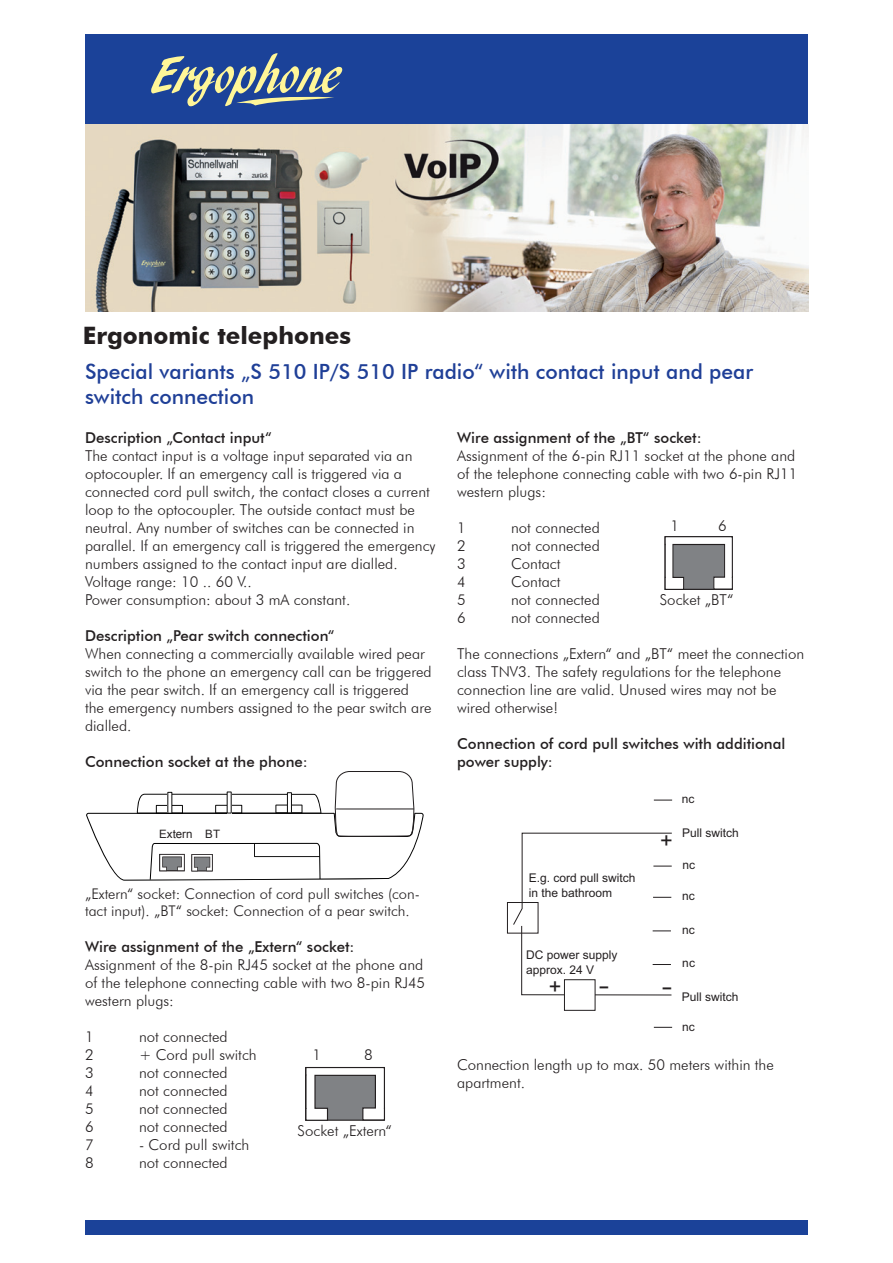
<style>
.page{position:relative;width:893px;height:1263px;background:#fff}
.page>*{position:absolute;margin:0;border:0;box-sizing:border-box;transform-origin:0 0}
.Banner-head{font:700 24px "Futura BT";color:#231f20}
.t1{font:21.6px "Arial";color:#231f20}
.t2{font:21.6px "Arial";color:#231f20;scale:1.44 1}
.Banner-Subhead{font:500 21px/25.2px "Futura BT";color:#1f3f97}
.Fließtext{font:300 15px/18px "Futura BT";color:#231f20}
.Head{font:500 15px/18px "Futura BT";color:#231f20}
.Fließtext-2{font:300 14.7px/17.7px "Futura BT";color:#231f20}
.t3{font:12px/14.4px "Arial";color:#231f20}
.t4{font:11.55px "Arial";color:#231f20}
</style>
<div class="page">
<div style="left:85px;top:34px;width:722px;height:91px;background:#1b4299"></div>
<svg style="left:151px;top:53px;width:192px;height:54px"></svg>
<img style="left:85px;top:124px;width:723px;height:188px">
<div style="left:85px;top:1220px;width:723px;height:15px;background:#1b4299"></div>
<svg style="left:86px;top:771px;width:338px;height:110px"></svg>
<svg style="left:507px;top:799px;width:166px;height:212px"></svg>
<svg style="left:654px;top:1027px;width:18px;height:1px"></svg>
<svg style="left:305px;top:1067px;width:80px;height:54px"></svg>
<svg style="left:664px;top:536px;width:69px;height:54px"></svg>
<p class="Banner-head" style="left:83px;top:320px;width:270px">Ergonomic telephones</p>
<p class="Banner-Subhead" style="left:85px;top:358px;width:670px">Special variants „S 510 IP/S 510 IP radio“ with contact input and pear switch connection</p>
<p class="Head" style="left:457px;top:429px;width:246px">Wire assignment of the „BT“ socket:</p>
<p class="Fließtext" style="left:457px;top:447px;width:342px">Assignment of the 6-pin RJ11 socket at the phone and of the telephone connecting cable with two 6-pin RJ11 western plugs:</p>
<p class="Fließtext" style="left:457px;top:519px;width:10px">1</p>
<p class="Fließtext" style="left:511px;top:519px;width:90px">not connected</p>
<p class="Fließtext" style="left:457px;top:537px;width:10px">2</p>
<p class="Fließtext" style="left:511px;top:537px;width:90px">not connected</p>
<p class="Fließtext" style="left:457px;top:555px;width:10px">3</p>
<p class="Fließtext" style="left:511px;top:555px;width:51px">Contact</p>
<p class="Fließtext" style="left:457px;top:573px;width:10px">4</p>
<p class="Fließtext" style="left:511px;top:573px;width:51px">Contact</p>
<p class="Fließtext" style="left:457px;top:591px;width:10px">5</p>
<p class="Fließtext" style="left:511px;top:591px;width:90px">not connected</p>
<p class="Fließtext" style="left:457px;top:609px;width:10px">6</p>
<p class="Fließtext" style="left:511px;top:609px;width:90px">not connected</p>
<p class="Fließtext" style="left:457px;top:645px;width:349px">The connections „Extern“ and „BT“ meet the connection class TNV3. The safety regulations for the telephone connection line are valid. Unused wires may not be wired otherwise!</p>
<p class="Head" style="left:457px;top:735px;width:330px">Connection of cord pull switches with additional power supply:</p>
<p class="Head" style="left:85px;top:429px;width:188px">Description „Contact input“</p>
<p class="Fließtext" style="left:85px;top:447px;width:352px">The contact input is a voltage input separated via an optocoupler. If an emergency call is triggered via a connected cord pull switch, the contact closes a current loop to the optocoupler. The outside contact must be neutral. Any number of switches can be connected in parallel. If an emergency call is triggered the emergency numbers assigned to the contact input are dialled.</p>
<p class="Fließtext" style="left:85px;top:573px;width:168px">Voltage range: 10 .. 60 V..</p>
<p class="Fließtext" style="left:85px;top:591px;width:267px">Power consumption: about 3 mA constant.</p>
<p class="Head" style="left:85px;top:627px;width:251px">Description „Pear switch connection“</p>
<p class="Fließtext" style="left:85px;top:645px;width:348px">When connecting a commercially available wired pear switch to the phone an emergency call can be triggered via the pear switch. If an emergency call is triggered the emergency numbers assigned to the pear switch are dialled.</p>
<p class="Head" style="left:85px;top:753px;width:224px">Connection socket at the phone:</p>
<p class="Fließtext" style="left:670px;top:516px;width:10px">1</p>
<p class="Fließtext" style="left:718px;top:516px;width:10px">6</p>
<p class="Fließtext" style="left:660px;top:591px;width:75px">Socket „BT“</p>
<p class="t4" style="left:159px;top:826px;width:62px">Extern BT</p>
<p class="Fließtext-2" style="left:85px;top:884px;width:336px">„Extern“ socket: Connection of cord pull switches (con&shy;tact input). „BT“ socket: Connection of a pear switch.</p>
<p class="Head" style="left:85px;top:938px;width:271px">Wire assignment of the „Extern“ socket:</p>
<p class="Fließtext" style="left:85px;top:956px;width:342px">Assignment of the 8-pin RJ45 socket at the phone and of the telephone connecting cable with two 8-pin RJ45 western plugs:</p>
<p class="Fließtext" style="left:85px;top:1028px;width:10px">1</p>
<p class="Fließtext" style="left:139px;top:1028px;width:90px">not connected</p>
<p class="Fließtext" style="left:85px;top:1046px;width:10px">2</p>
<p class="Fließtext" style="left:139px;top:1046px;width:119px">+ Cord pull switch</p>
<p class="Fließtext" style="left:85px;top:1064px;width:10px">3</p>
<p class="Fließtext" style="left:139px;top:1064px;width:90px">not connected</p>
<p class="Fließtext" style="left:85px;top:1082px;width:10px">4</p>
<p class="Fließtext" style="left:139px;top:1082px;width:90px">not connected</p>
<p class="Fließtext" style="left:85px;top:1100px;width:10px">5</p>
<p class="Fließtext" style="left:139px;top:1100px;width:90px">not connected</p>
<p class="Fließtext" style="left:85px;top:1118px;width:10px">6</p>
<p class="Fließtext" style="left:139px;top:1118px;width:90px">not connected</p>
<p class="Fließtext" style="left:85px;top:1136px;width:10px">7</p>
<p class="Fließtext" style="left:139px;top:1136px;width:112px">- Cord pull switch</p>
<p class="Fließtext" style="left:85px;top:1154px;width:10px">8</p>
<p class="Fließtext" style="left:139px;top:1154px;width:90px">not connected</p>
<p class="Fließtext" style="left:312px;top:1045px;width:10px">1</p>
<p class="Fließtext" style="left:364px;top:1045px;width:10px">8</p>
<p class="Fließtext" style="left:298px;top:1122px;width:96px">Socket „Extern“</p>
<p class="t3" style="left:529px;top:871px;width:108px">E.g. cord pull switch in the bathroom</p>
<p class="t3" style="left:526px;top:948px;width:93px">DC power supply approx. 24 V</p>
<p class="t1" style="left:549px;top:972px;width:14px">+</p>
<p class="t2" style="left:599px;top:971px;width:9px">-</p>
<p class="t1" style="left:660px;top:826px;width:14px">+</p>
<p class="t2" style="left:662px;top:972px;width:9px">-</p>
<p class="t3" style="left:682px;top:791px;width:14px">nc</p>
<p class="t3" style="left:682px;top:826px;width:58px">Pull switch</p>
<p class="t3" style="left:682px;top:858px;width:14px">nc</p>
<p class="t3" style="left:682px;top:889px;width:14px">nc</p>
<p class="t3" style="left:682px;top:923px;width:14px">nc</p>
<p class="t3" style="left:682px;top:956px;width:14px">nc</p>
<p class="t3" style="left:682px;top:990px;width:58px">Pull switch</p>
<p class="t3" style="left:682px;top:1019px;width:14px">nc</p>
<p class="Fließtext" style="left:457px;top:1056px;width:318px">Connection length up to max. 50 meters within the</p>
<p class="Fließtext" style="left:457px;top:1074px;width:69px">apartment.</p>
</div>
